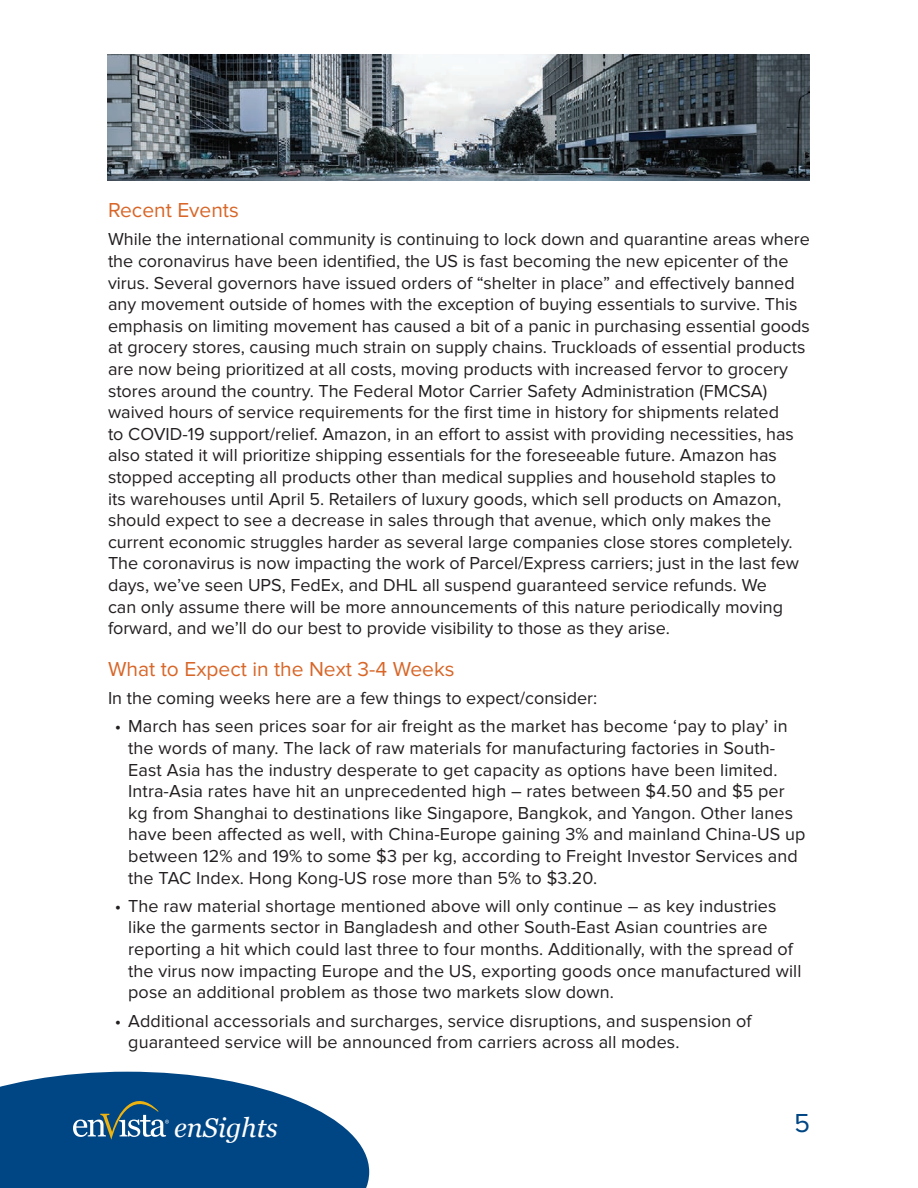
<style>
.page{position:relative;width:918px;height:1188px;background:#fff}
.page>*{position:absolute;margin:0;border:0;box-sizing:border-box;transform-origin:0 0}
.t1{font:italic 27px "Georgia";color:#fff}
.t2{font:27px "Proxima Nova";color:#004684}
.t3{font:21px "Proxima Nova";color:#d86628}
.t4{font:18px/21.6px "Proxima Nova";color:#231f20}
</style>
<div class="page">
<svg style="left:0;top:1072px;width:369px;height:116px"></svg>
<img style="left:108px;top:54px;width:702px;height:127px">
<p class="t3" style="left:108px;top:198px;width:132px">Recent Events</p>
<p class="t4" style="left:108px;top:229px;width:704px">While the international community is continuing to lock down and quarantine areas where the coronavirus have been identified, the US is fast becoming the new epicenter of the virus. Several governors have issued orders of “shelter in place” and effectively banned any movement outside of homes with the exception of buying essentials to survive. This emphasis on limiting movement has caused a bit of a panic in purchasing essential goods at grocery stores, causing much strain on supply chains. Truckloads of essential products are now being prioritized at all costs, moving products with increased fervor to grocery stores around the country. The Federal Motor Carrier Safety Administration (FMCSA) waived hours of service requirements for the first time in history for shipments related<br>to COVID-19 support/relief. Amazon, in an effort to assist with providing necessities, has also stated it will prioritize shipping essentials for the foreseeable future. Amazon has stopped accepting all products other than medical supplies and household staples to<br>its warehouses until April 5. Retailers of luxury goods, which sell products on Amazon, should expect to see a decrease in sales through that avenue, which only makes the current economic struggles harder as several large companies close stores completely.<br>The coronavirus is now impacting the work of Parcel/Express carriers; just in the last few days, we’ve seen UPS, FedEx, and DHL all suspend guaranteed service refunds. We<br>can only assume there will be more announcements of this nature periodically moving forward, and we’ll do our best to provide visibility to those as they arise.</p>
<p class="t3" style="left:108px;top:657px;width:348px">What to Expect in the Next 3-4 Weeks</p>
<p class="t4" style="left:108px;top:687px;width:491px">In the coming weeks here are a few things to expect/consider:</p>
<p class="t4" style="left:128px;top:716px;width:679px;text-indent:-14px">• March has seen prices soar for air freight as the market has become ‘pay to play’ in the words of many. The lack of raw materials for manufacturing factories in South-East Asia has the industry desperate to get capacity as options have been limited.<br>Intra-Asia rates have hit an unprecedented high – rates between $4.50 and $5 per kg from Shanghai to destinations like Singapore, Bangkok, and Yangon. Other lanes have been affected as well, with China-Europe gaining 3% and mainland China-US up between 12% and 19% to some $3 per kg, according to Freight Investor Services and the TAC Index. Hong Kong-US rose more than 5% to $3.20.</p>
<p class="t4" style="left:128px;top:895px;width:675px;text-indent:-14px">• The raw material shortage mentioned above will only continue – as key industries like the garments sector in Bangladesh and other South-East Asian countries are reporting a hit which could last three to four months. Additionally, with the spread of the virus now impacting Europe and the US, exporting goods once manufactured will pose an additional problem as those two markets slow down.</p>
<p class="t4" style="left:128px;top:1010px;width:625px;text-indent:-14px">• Additional accessorials and surcharges, service disruptions, and suspension of guaranteed service will be announced from carriers across all modes.</p>
<h1 class="t1" style="left:174px;top:1108px;width:105px">enSights</h1>
<h1 class="t2" style="left:794px;top:1108px;width:17px">5</h1>
</div>
